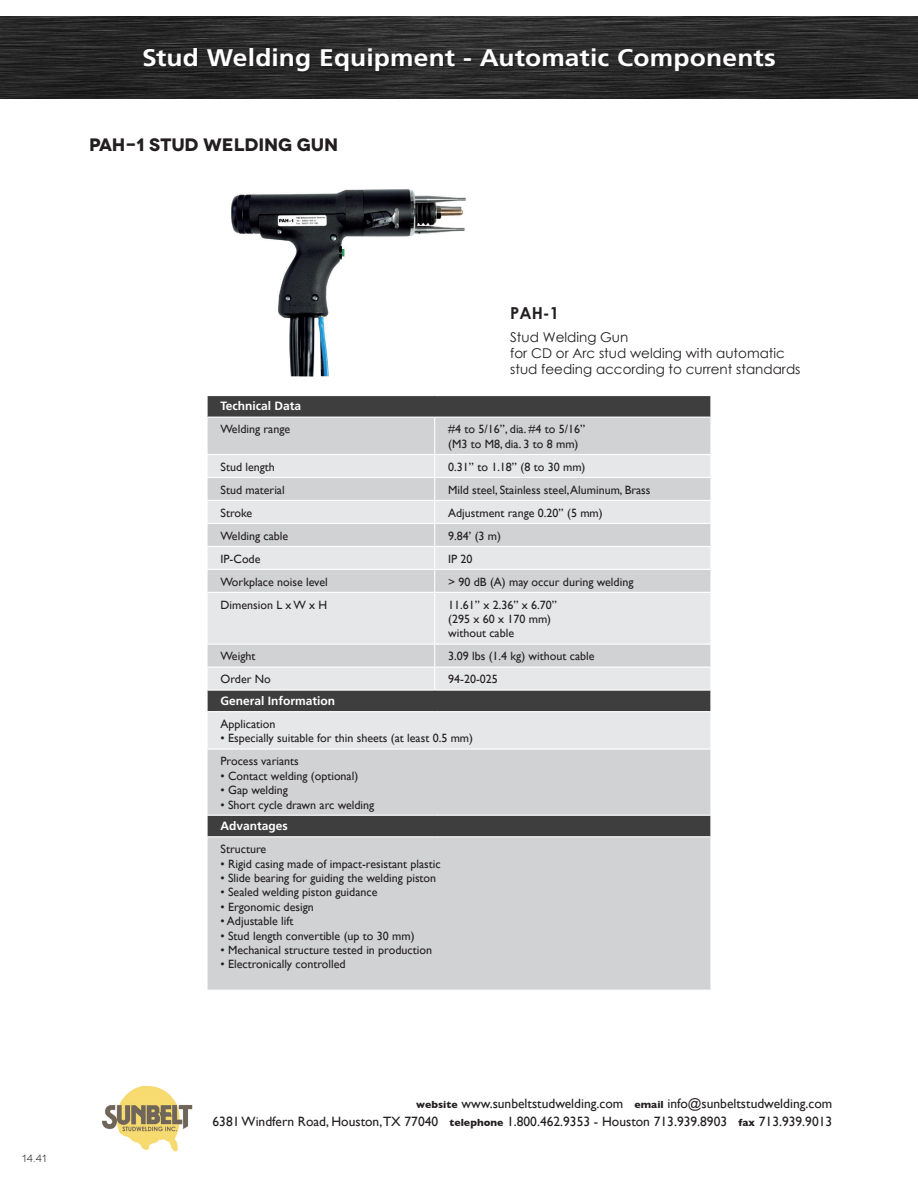
<style>
.page{position:relative;width:918px;height:1188px;background:#fff}
.page>*{position:absolute;margin:0;border:0;box-sizing:border-box;transform-origin:0 0}
.t1{font:700 24px "Frutiger LT Std";letter-spacing:.005em;color:#fff;scale:1.1 1}
.t2{font:700 18px "Novecentowide";letter-spacing:-.01em;color:#231f20}
.t3{font:700 16.5px "Century Gothic";color:#231f20}
.t4{font:13.5px/18px "Gill Sans";color:#231f20;text-align:right}
.t5{font:13.5px/16.2px "Century Gothic";color:#231f20}
.t6{font:12px/14.4px "Gill Sans";color:#231f20}
.t7{font:700 12px "Frutiger LT Std";color:#fff}
.t8{font:10.5px "Novecentowide";color:#231f20}
.s1{font-weight:700;font-size:10.5px}
</style>
<div class="page">
<svg style="left:208px;top:396px;width:502px;height:21px;background:#424243"></svg>
<svg style="left:208px;top:418px;width:502px;height:572px;background:#c6c7c9"></svg>
<svg style="left:208px;top:455px;width:502px;height:293px;background:#d3d4d6"></svg>
<hr style="left:434px;top:418px;width:1px;height:36px;background:#fff">
<hr style="left:206px;top:454px;width:229px;height:1px;background:#fff">
<hr style="left:435px;top:454px;width:277px;height:1px;background:#fff">
<hr style="left:206px;top:477px;width:229px;height:1px;background:#fff">
<hr style="left:435px;top:477px;width:277px;height:1px;background:#fff">
<hr style="left:206px;top:500px;width:229px;height:1px;background:#fff">
<hr style="left:435px;top:500px;width:277px;height:1px;background:#fff">
<hr style="left:206px;top:523px;width:229px;height:1px;background:#fff">
<hr style="left:435px;top:523px;width:277px;height:1px;background:#fff">
<hr style="left:206px;top:546px;width:229px;height:1px;background:#fff">
<hr style="left:435px;top:546px;width:277px;height:1px;background:#fff">
<hr style="left:206px;top:569px;width:229px;height:1px;background:#fff">
<hr style="left:435px;top:569px;width:277px;height:1px;background:#fff">
<svg style="left:434px;top:455px;width:1px;height:137px"></svg>
<hr style="left:206px;top:592px;width:229px;height:1px;background:#fff">
<hr style="left:435px;top:592px;width:277px;height:1px;background:#fff">
<hr style="left:434px;top:593px;width:1px;height:51px;background:#fff">
<hr style="left:206px;top:644px;width:229px;height:1px;background:#fff">
<hr style="left:435px;top:644px;width:277px;height:1px;background:#fff">
<hr style="left:206px;top:667px;width:229px;height:1px;background:#fff">
<hr style="left:435px;top:667px;width:277px;height:1px;background:#fff">
<svg style="left:434px;top:645px;width:1px;height:45px"></svg>
<hr style="left:206px;top:748px;width:229px;height:2px;background:#fff">
<hr style="left:435px;top:748px;width:277px;height:2px;background:#fff">
<hr style="left:206px;top:690px;width:229px;height:1px;background:#fff">
<hr style="left:435px;top:690px;width:277px;height:1px;background:#fff">
<hr style="left:206px;top:711px;width:229px;height:1px;background:#fff">
<hr style="left:435px;top:711px;width:277px;height:1px;background:#fff">
<hr style="left:206px;top:815px;width:229px;height:1px;background:#fff">
<hr style="left:435px;top:815px;width:277px;height:1px;background:#fff">
<hr style="left:206px;top:836px;width:229px;height:1px;background:#fff">
<hr style="left:435px;top:836px;width:277px;height:1px;background:#fff">
<img style="left:231px;top:189px;width:235px;height:188px">
<img style="left:101px;top:1085px;width:92px;height:66px">
<img style="left:0;top:16px;width:918px;height:82px">
<div style="left:144px;top:48px;width:633px;height:26px;background:#231f20;opacity:.75"></div>
<h1 class="t1" style="left:142px;top:44px;width:578px">Stud Welding Equipment - Automatic Components</h1>
<h2 class="t2" style="left:89px;top:134px;width:250px">PAH-1 STUD WELDING GUN</h2>
<p class="t8" style="left:22px;top:1153px;width:26px">14.41</p>
<h3 class="t3" style="left:510px;top:301px;width:50px">PAH-1</h3>
<p class="t5" style="left:510px;top:329px;width:292px">Stud Welding Gun<br>for CD or Arc stud welding with automatic stud feeding according to current standards</p>
<p class="t7" style="left:221px;top:399px;width:82px">Technical Data</p>
<p class="t6" style="left:221px;top:422px;width:71px">Welding range</p>
<p class="t6" style="left:448px;top:422px;width:139px">#4 to 5/16’’, dia. #4 to 5/16’’ (M3 to M8, dia. 3 to 8 mm)</p>
<p class="t6" style="left:221px;top:459px;width:56px">Stud length</p>
<p class="t6" style="left:448px;top:459px;width:139px">0.31’’ to 1.18’’ (8 to 30 mm)</p>
<p class="t6" style="left:221px;top:482px;width:66px">Stud material</p>
<p class="t6" style="left:448px;top:482px;width:204px">Mild steel, Stainless steel, Aluminum, Brass</p>
<p class="t6" style="left:221px;top:505px;width:33px">Stroke</p>
<p class="t6" style="left:448px;top:505px;width:156px">Adjustment range 0.20’’ (5 mm)</p>
<p class="t6" style="left:221px;top:528px;width:69px">Welding cable</p>
<p class="t6" style="left:448px;top:528px;width:54px">9.84’ (3 m)</p>
<p class="t6" style="left:221px;top:551px;width:41px">IP-Code</p>
<p class="t6" style="left:448px;top:551px;width:26px">IP 20</p>
<p class="t6" style="left:221px;top:574px;width:109px">Workplace noise level</p>
<p class="t6" style="left:448px;top:574px;width:187px">&gt; 90 dB (A) may occur during welding</p>
<p class="t6" style="left:221px;top:597px;width:108px">Dimension L x W x H</p>
<p class="t6" style="left:448px;top:597px;width:110px">11.61’’ x 2.36’’ x 6.70’’ (295 x 60 x 170 mm) without cable</p>
<p class="t6" style="left:221px;top:649px;width:36px">Weight</p>
<p class="t6" style="left:448px;top:649px;width:148px">3.09 lbs (1.4 kg) without cable</p>
<p class="t6" style="left:221px;top:672px;width:52px">Order No</p>
<p class="t6" style="left:448px;top:672px;width:51px">94-20-025</p>
<p class="t7" style="left:221px;top:694px;width:116px">General Information</p>
<p class="t6" style="left:221px;top:717px;width:56px">Application</p>
<p class="t6" style="left:221px;top:727px;width:254px;line-height:23px">• Especially suitable for thin sheets (at least 0.5 mm)<br>Process variants</p>
<p class="t6" style="left:221px;top:768px;width:139px">• Contact welding (optional)</p>
<p class="t6" style="left:221px;top:783px;width:69px">• Gap welding</p>
<p class="t6" style="left:221px;top:797px;width:155px">• Short cycle drawn arc welding</p>
<p class="t7" style="left:221px;top:819px;width:69px">Advantages</p>
<p class="t6" style="left:221px;top:842px;width:47px">Structure</p>
<p class="t6" style="left:221px;top:856px;width:222px">• Rigid casing made of impact-resistant plastic</p>
<p class="t6" style="left:221px;top:871px;width:217px">• Slide bearing for guiding the welding piston</p>
<p class="t6" style="left:221px;top:885px;width:158px">• Sealed welding piston guidance</p>
<p class="t6" style="left:221px;top:899px;width:95px">• Ergonomic design</p>
<p class="t6" style="left:221px;top:914px;width:74px">• Adjustable lift</p>
<p class="t6" style="left:221px;top:928px;width:196px">• Stud length convertible (up to 30 mm)</p>
<p class="t6" style="left:221px;top:943px;width:213px">• Mechanical structure tested in production</p>
<p class="t6" style="left:221px;top:957px;width:127px">• Electronically controlled</p>
<p class="t4" style="left:213px;top:1095px;width:621px"><span class="s1">website</span> www.sunbeltstudwelding.com <span class="s1">email</span> info@sunbeltstudwelding.com<br>6381 Windfern Road, Houston,TX 77040 <span class="s1">telephone</span> 1.800.462.9353 - Houston 713.939.8903 <span class="s1">fax</span> 713.939.9013</p>
</div>
